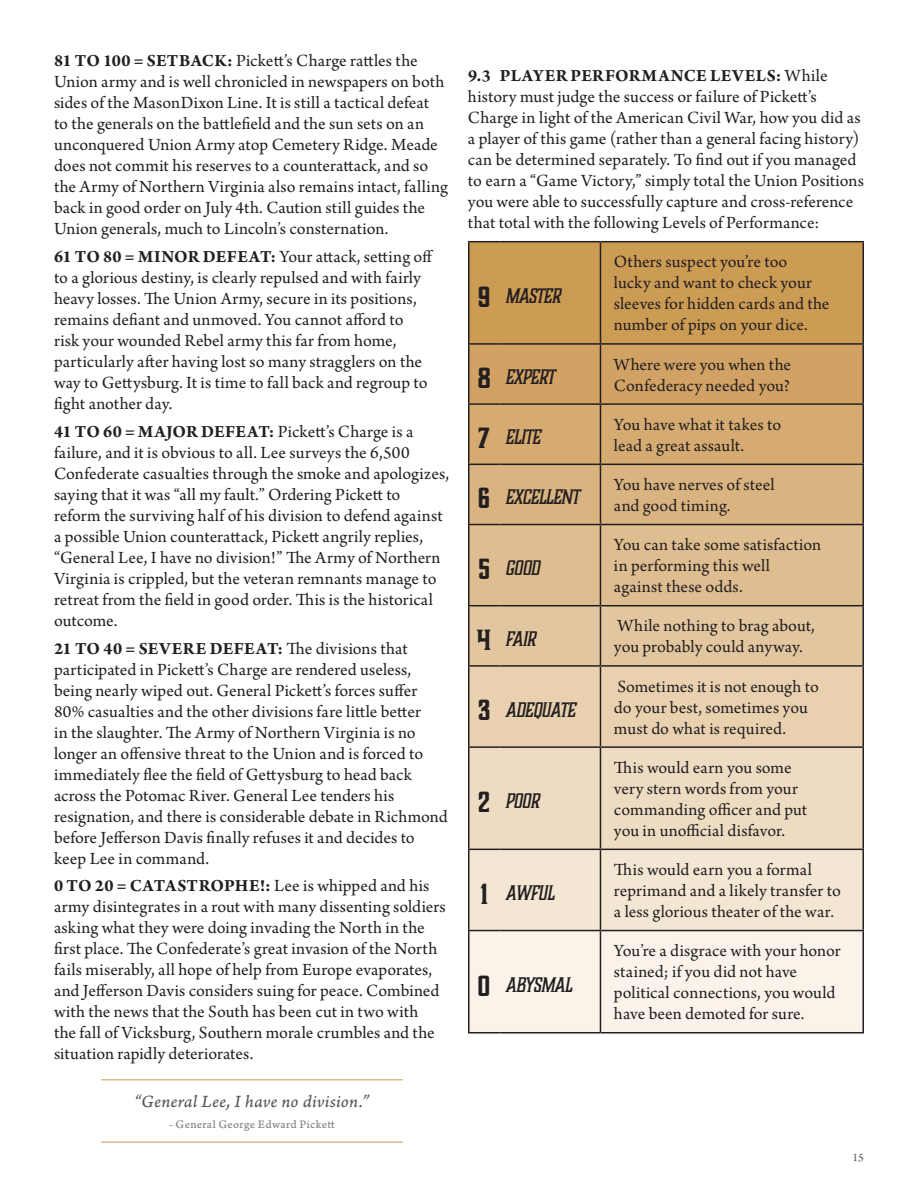
<style>
.page{position:relative;width:918px;height:1188px;background:#fff}
.page>*{position:absolute;margin:0;border:0;box-sizing:border-box;transform-origin:0 0}
.t1{font:italic 19.5px "Boucherie Block";letter-spacing:-.03em;color:#231f20}
.t2{font:18px/21px "Arno Pro";letter-spacing:.005em;color:#231f20}
.t3{font:18px "Arno Pro Italic Caption";letter-spacing:.01em;color:#57585a}
.t4{font:12px "Arno Pro Caption";letter-spacing:.025em;color:#808285}
.t5{font:12px "Arno Pro";color:#57585a}
.s1{font-weight:700}
.s2{font-weight:700;font-style:normal;font-size:27px}
</style>
<div class="page">
<hr style="left:101px;top:1079px;width:302px;height:1px;background:#cc9b54">
<hr style="left:101px;top:1142px;width:302px;height:1px;background:#cc9b54">
<svg style="left:470px;top:242px;width:392px;height:790px;background:#e1c59e"></svg>
<hr style="left:468px;top:241px;width:32px;height:1px;background:#231f20">
<hr style="left:468px;top:242px;width:2px;height:101px;background:#231f20">
<hr style="left:500px;top:241px;width:100px;height:1px;background:#231f20">
<hr style="left:600px;top:241px;width:264px;height:1px;background:#231f20">
<hr style="left:600px;top:242px;width:1px;height:101px;background:#231f20">
<hr style="left:862px;top:242px;width:2px;height:101px;background:#231f20">
<hr style="left:468px;top:343px;width:32px;height:2px;background:#231f20">
<hr style="left:468px;top:345px;width:2px;height:58px;background:#231f20">
<hr style="left:500px;top:343px;width:100px;height:2px;background:#231f20">
<hr style="left:600px;top:343px;width:264px;height:2px;background:#231f20">
<hr style="left:600px;top:345px;width:1px;height:58px;background:#231f20">
<hr style="left:862px;top:345px;width:2px;height:58px;background:#231f20">
<hr style="left:468px;top:403px;width:32px;height:2px;background:#231f20">
<hr style="left:468px;top:405px;width:2px;height:59px;background:#231f20">
<hr style="left:500px;top:403px;width:100px;height:2px;background:#231f20">
<hr style="left:600px;top:403px;width:264px;height:2px;background:#231f20">
<hr style="left:600px;top:405px;width:1px;height:59px;background:#231f20">
<hr style="left:862px;top:405px;width:2px;height:59px;background:#231f20">
<hr style="left:468px;top:464px;width:32px;height:1px;background:#231f20">
<hr style="left:468px;top:465px;width:2px;height:59px;background:#231f20">
<hr style="left:500px;top:464px;width:100px;height:1px;background:#231f20">
<hr style="left:600px;top:464px;width:264px;height:1px;background:#231f20">
<hr style="left:600px;top:465px;width:1px;height:59px;background:#231f20">
<hr style="left:862px;top:465px;width:2px;height:59px;background:#231f20">
<hr style="left:468px;top:524px;width:32px;height:1px;background:#231f20">
<hr style="left:468px;top:525px;width:2px;height:80px;background:#231f20">
<hr style="left:500px;top:524px;width:100px;height:1px;background:#231f20">
<hr style="left:600px;top:524px;width:264px;height:1px;background:#231f20">
<hr style="left:600px;top:525px;width:1px;height:80px;background:#231f20">
<hr style="left:862px;top:525px;width:2px;height:80px;background:#231f20">
<hr style="left:468px;top:605px;width:32px;height:1px;background:#231f20">
<hr style="left:468px;top:606px;width:2px;height:59px;background:#231f20">
<hr style="left:500px;top:605px;width:100px;height:1px;background:#231f20">
<hr style="left:600px;top:605px;width:264px;height:1px;background:#231f20">
<hr style="left:600px;top:606px;width:1px;height:59px;background:#231f20">
<hr style="left:862px;top:606px;width:2px;height:59px;background:#231f20">
<hr style="left:468px;top:665px;width:32px;height:2px;background:#231f20">
<hr style="left:468px;top:667px;width:2px;height:79px;background:#231f20">
<hr style="left:500px;top:665px;width:100px;height:2px;background:#231f20">
<hr style="left:600px;top:665px;width:264px;height:2px;background:#231f20">
<hr style="left:600px;top:667px;width:1px;height:79px;background:#231f20">
<hr style="left:862px;top:667px;width:2px;height:79px;background:#231f20">
<hr style="left:468px;top:746px;width:32px;height:2px;background:#231f20">
<hr style="left:468px;top:748px;width:2px;height:101px;background:#231f20">
<hr style="left:500px;top:746px;width:100px;height:2px;background:#231f20">
<hr style="left:600px;top:746px;width:264px;height:2px;background:#231f20">
<hr style="left:600px;top:748px;width:1px;height:101px;background:#231f20">
<hr style="left:862px;top:748px;width:2px;height:101px;background:#231f20">
<hr style="left:468px;top:849px;width:32px;height:1px;background:#231f20">
<hr style="left:468px;top:850px;width:2px;height:80px;background:#231f20">
<hr style="left:500px;top:849px;width:100px;height:1px;background:#231f20">
<hr style="left:600px;top:849px;width:264px;height:1px;background:#231f20">
<hr style="left:600px;top:850px;width:1px;height:80px;background:#231f20">
<hr style="left:862px;top:850px;width:2px;height:80px;background:#231f20">
<hr style="left:468px;top:930px;width:32px;height:1px;background:#231f20">
<hr style="left:468px;top:931px;width:2px;height:101px;background:#231f20">
<hr style="left:500px;top:930px;width:100px;height:1px;background:#231f20">
<hr style="left:600px;top:930px;width:264px;height:1px;background:#231f20">
<hr style="left:600px;top:931px;width:1px;height:101px;background:#231f20">
<hr style="left:862px;top:931px;width:2px;height:101px;background:#231f20">
<hr style="left:468px;top:1032px;width:32px;height:1px;background:#231f20">
<hr style="left:500px;top:1032px;width:100px;height:1px;background:#231f20">
<hr style="left:600px;top:1032px;width:264px;height:1px;background:#231f20">
<p class="t2" style="left:54px;top:51px;width:396px"><span class="s1">81 TO 100 = SETBACK:</span> Pickett’s Charge rattles the Union army and is well chronicled in newspapers on both sides of the MasonDixon Line. It is still a tactical defeat<br>to the generals on the battlefield and the sun sets on an unconquered Union Army atop Cemetery Ridge. Meade does not commit his reserves to a counterattack, and so the Army of Northern Virginia also remains intact, falling back in good order on July 4th. Caution still guides the Union generals, much to Lincoln’s consternation.</p>
<p class="t2" style="left:54px;top:247px;width:381px"><span class="s1">61 TO 80 = MINOR DEFEAT:</span> Your attack, setting off to a glorious destiny, is clearly repulsed and with fairly heavy losses. The Union Army, secure in its positions, remains defiant and unmoved. You cannot afford to risk your wounded Rebel army this far from home, particularly after having lost so many stragglers on the way to Gettysburg. It is time to fall back and regroup to fight another day.</p>
<p class="t2" style="left:54px;top:422px;width:397px"><span class="s1">41 TO 60 = MAJOR DEFEAT:</span> Pickett’s Charge is a failure, and it is obvious to all. Lee surveys the 6,500<br>Confederate casualties through the smoke and apologizes, saying that it was “all my fault.” Ordering Pickett to reform the surviving half of his division to defend against a possible Union counterattack, Pickett angrily replies, “General Lee, I have no division!” The Army of Northern Virginia is crippled, but the veteran remnants manage to retreat from the field in good order. This is the historical outcome.</p>
<p class="t2" style="left:54px;top:639px;width:395px"><span class="s1">21 TO 40 = SEVERE DEFEAT:</span> The divisions that participated in Pickett’s Charge are rendered useless, being nearly wiped out. General Pickett’s forces suffer 80% casualties and the other divisions fare little better<br>in the slaughter. The Army of Northern Virginia is no longer an offensive threat to the Union and is forced to immediately flee the field of Gettysburg to head back across the Potomac River. General Lee tenders his resignation, and there is considerable debate in Richmond before Jefferson Davis finally refuses it and decides to keep Lee in command.</p>
<p class="t2" style="left:54px;top:876px;width:393px"><span class="s1">0 TO 20 = CATASTROPHE!:</span> Lee is whipped and his army disintegrates in a rout with many dissenting soldiers asking what they were doing invading the North in the first place. The Confederate’s great invasion of the North fails miserably, all hope of help from Europe evaporates, and Jefferson Davis considers suing for peace. Combined with the news that the South has been cut in two with<br>the fall of Vicksburg, Southern morale crumbles and the situation rapidly deteriorates.</p>
<p class="t3" style="left:134px;top:1091px;width:237px">“General Lee, I have no division.”</p>
<p class="t4" style="left:169px;top:1117px;width:167px">- General George Edward Pickett</p>
<p class="t2" style="left:468px;top:66px;width:398px"><span class="s1">9.3 PLAYER PERFORMANCE LEVELS:</span> While history must judge the success or failure of Pickett’s Charge in light of the American Civil War, how you did as a player of this game (rather than a general facing history) can be determined separately. To find out if you managed to earn a “Game Victory,” simply total the Union Positions you were able to successfully capture and cross-reference that total with the following Levels of Performance:</p>
<p class="t1" style="left:478px;top:283px;width:85px"><span class="s2">9</span> MASTER</p>
<p class="t2" style="left:614px;top:252px;width:217px">Others suspect you’re too<br>lucky and want to check your sleeves for hidden cards and the number of pips on your dice.</p>
<p class="t1" style="left:478px;top:364px;width:79px"><span class="s2">8</span> EXPERT</p>
<p class="t2" style="left:614px;top:355px;width:178px">Where were you when the<br>Confederacy needed you?</p>
<p class="t1" style="left:478px;top:424px;width:65px"><span class="s2">7</span> ELITE</p>
<p class="t2" style="left:614px;top:415px;width:169px">You have what it takes to lead a great assault.</p>
<p class="t1" style="left:478px;top:485px;width:104px"><span class="s2">6</span> EXCELLENT</p>
<p class="t2" style="left:614px;top:475px;width:162px">You have nerves of steel and good timing.</p>
<p class="t1" style="left:479px;top:555px;width:64px"><span class="s2">5</span> GOOD</p>
<p class="t2" style="left:614px;top:535px;width:209px">You can take some satisfaction in performing this well against these odds.</p>
<p class="t1" style="left:477px;top:626px;width:61px"><span class="s2">4</span> FAIR</p>
<p class="t2" style="left:614px;top:616px;width:202px">While nothing to brag about, you probably could anyway.</p>
<p class="t1" style="left:478px;top:697px;width:100px"><span class="s2">3</span> ADEQUATE</p>
<p class="t1" style="left:478px;top:788px;width:64px"><span class="s2">2</span> POOR</p>
<p class="t1" style="left:480px;top:880px;width:77px"><span class="s2">1</span> AWFUL</p>
<p class="t1" style="left:478px;top:972px;width:97px"><span class="s2">0</span> ABYSMAL</p>
<p class="t2" style="left:614px;top:677px;width:207px">Sometimes it is not enough to do your best, sometimes you must do what is required.</p>
<p class="t2" style="left:614px;top:758px;width:195px">This would earn you some very stern words from your commanding officer and put you in unofficial disfavor.</p>
<p class="t2" style="left:614px;top:860px;width:228px">This would earn you a formal reprimand and a likely transfer to a less glorious theater of the war.</p>
<p class="t2" style="left:614px;top:941px;width:228px">You’re a disgrace with your honor stained; if you did not have political connections, you would have been demoted for sure.</p>
<p class="t5" style="left:852px;top:1151px;width:13px">15</p>
</div>
